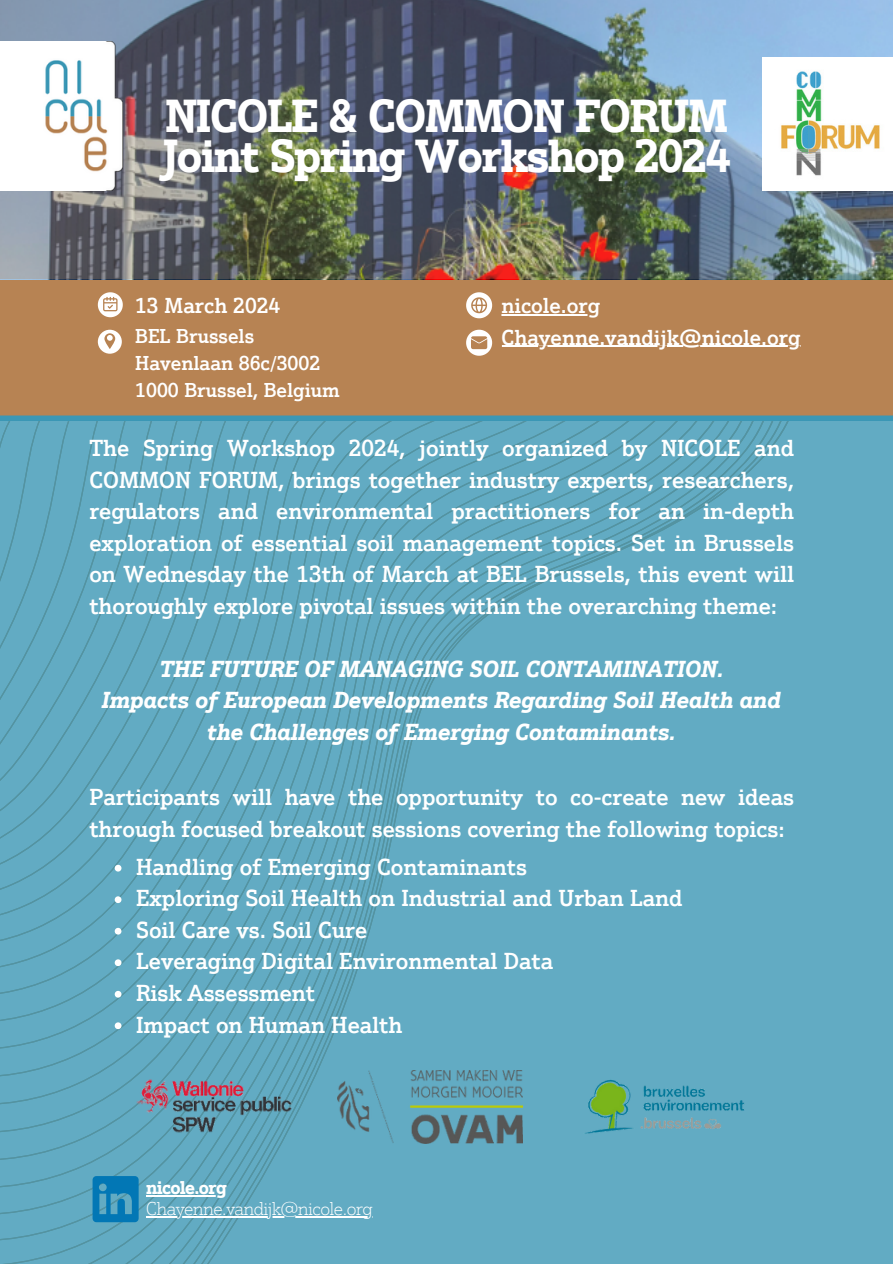
<style>
.page{position:relative;width:893px;height:1264px;background:#fff}
.page>*{position:absolute;margin:0;border:0;box-sizing:border-box;transform-origin:0 0}
.t1{font:700 45px/40.5px "Justus Pro";letter-spacing:-.035em;color:#fff}
.t2{font:500 22.5px/31.5px "Justus Pro";color:#fff;text-align:justify}
.t3{font:italic 700 22.5px/31.5px "Justus Pro";color:#fff;text-align:center}
.t4{font:500 21px "Justus Pro";color:#fff}
.t5{font:500 19.5px "Justus Pro";color:#fff}
.t6{font:100 18px "Justus Pro";letter-spacing:-.035em;color:#fff}
.t7{font:700 18px "Justus Pro";letter-spacing:-.035em;color:#fff}
</style>
<div class="page">
<div style="left:0;top:0;width:892px;height:1263px;background:#62abc3"></div>
<div style="left:0;top:279px;width:892px;height:142px;background:#b78353"></div>
<img style="left:0;top:0;width:892px;height:279px">
<img style="left:0;top:41px;width:122px;height:150px">
<svg style="left:93px;top:1175px;width:46px;height:47px;background:#1b84b7"></svg>
<hr style="left:146px;top:1195px;width:80px;height:1px;background:#fff">
<hr style="left:146px;top:1216px;width:226px;height:1px;background:#fff">
<img style="left:585px;top:1080px;width:159px;height:54px">
<img style="left:338px;top:1070px;width:184px;height:73px">
<img style="left:123px;top:1065px;width:183px;height:81px">
<hr style="left:501px;top:314px;width:99px;height:1px;background:#fff">
<hr style="left:501px;top:346px;width:299px;height:1px;background:#fff">
<svg style="left:98px;top:330px;width:23px;height:23px"></svg>
<svg style="left:466px;top:292px;width:26px;height:26px"></svg>
<svg style="left:98px;top:292px;width:25px;height:25px"></svg>
<svg style="left:466px;top:330px;width:26px;height:25px"></svg>
<img style="left:762px;top:58px;width:130px;height:132px">
<svg style="left:115px;top:864px;width:6px;height:7px"></svg>
<svg style="left:115px;top:896px;width:6px;height:7px"></svg>
<svg style="left:115px;top:927px;width:6px;height:7px"></svg>
<svg style="left:115px;top:959px;width:6px;height:7px"></svg>
<svg style="left:115px;top:990px;width:6px;height:7px"></svg>
<svg style="left:115px;top:1022px;width:6px;height:7px"></svg>
<p class="t1" style="left:163px;top:96px;width:569px">NICOLE &amp; COMMON FORUM<br>Joint Spring Workshop 2024</p>
<p class="t4" style="left:135px;top:293px;width:147px">13 March 2024</p>
<p class="t4" style="left:501px;top:293px;width:100px">nicole.org</p>
<p class="t5" style="left:135px;top:324px;width:120px">BEL Brussels</p>
<p class="t5" style="left:135px;top:351px;width:187px">Havenlaan 86c/3002</p>
<p class="t5" style="left:135px;top:378px;width:206px">1000 Brussel, Belgium</p>
<p class="t4" style="left:501px;top:325px;width:300px">Chayenne.vandijk@nicole.org</p>
<p class="t2" style="left:89px;top:432px;width:706px">The Spring Workshop 2024, jointly organized by NICOLE and COMMON FORUM, brings together industry experts, researchers, regulators and environmental practitioners for an in-depth exploration of essential soil management topics. Set in Brussels on Wednesday the 13th of March at BEL Brussels, this event will thoroughly explore pivotal issues within the overarching theme:</p>
<p class="t3" style="left:102px;top:653px;width:680px">THE FUTURE OF MANAGING SOIL CONTAMINATION.<br>Impacts of European Developments Regarding Soil Health and the Challenges of Emerging Contaminants.</p>
<p class="t2" style="left:89px;top:781px;width:706px">Participants will have the opportunity to co-create new ideas through focused breakout sessions covering the following topics:</p>
<h2 class="t2" style="left:136px;top:851px;width:392px">Handling of Emerging Contaminants</h2>
<p class="t2" style="left:136px;top:882px;width:548px">Exploring Soil Health on Industrial and Urban Land</p>
<p class="t2" style="left:136px;top:914px;width:233px">Soil Care vs. Soil Cure</p>
<p class="t2" style="left:136px;top:945px;width:419px">Leveraging Digital Environmental Data</p>
<p class="t2" style="left:136px;top:977px;width:180px">Risk Assessment</p>
<p class="t2" style="left:136px;top:1008px;width:268px">Impact on Human Health</p>
<p class="t7" style="left:146px;top:1176px;width:82px">nicole.org</p>
<h1 class="t6" style="left:146px;top:1198px;width:228px">Chayenne.vandijk@nicole.org</h1>
</div>
